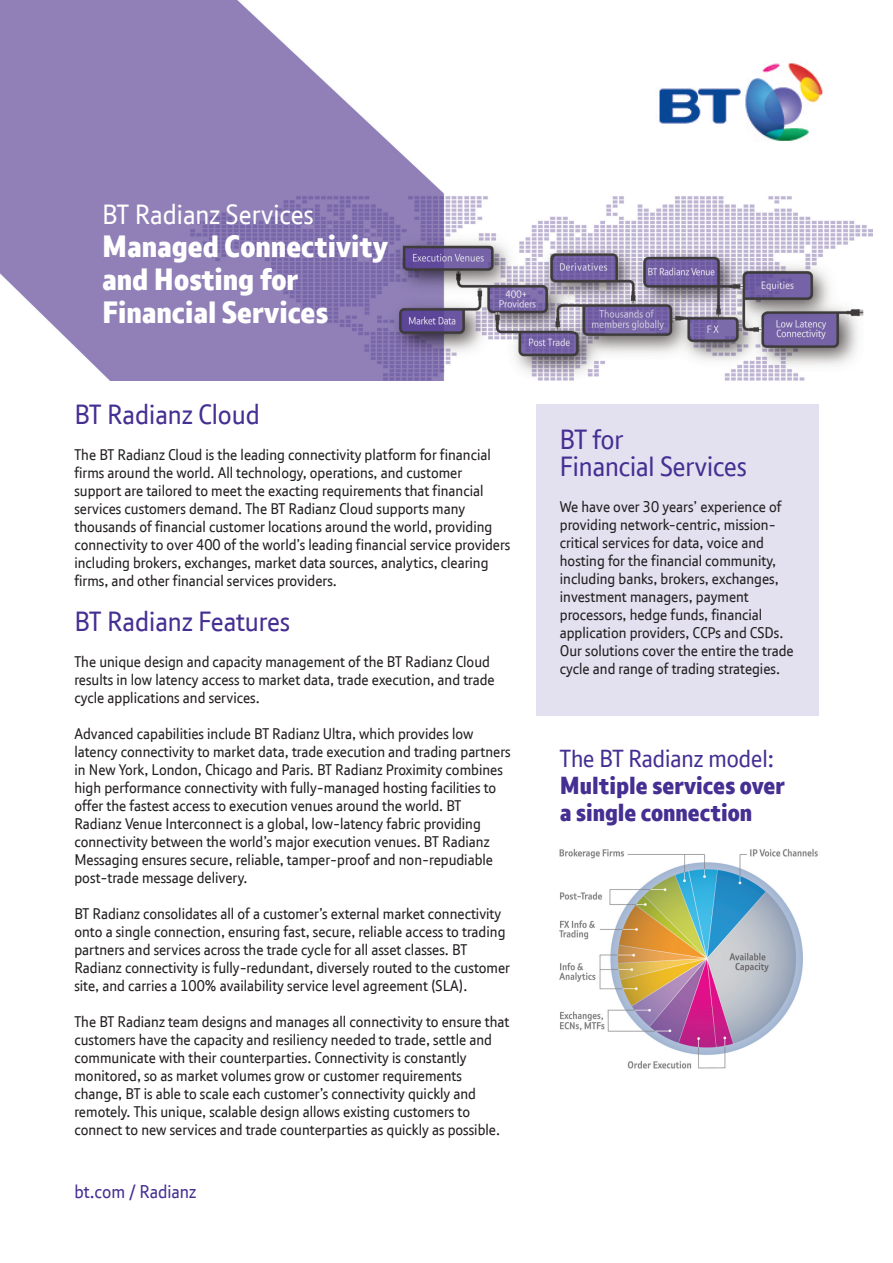
<style>
.page{position:relative;width:893px;height:1263px;background:#fff}
.page>*{position:absolute;margin:0;border:0;box-sizing:border-box;transform-origin:0 0}
.t1{font:800 30px/33px "BT Font";color:#fff}
.t2{font:27px "New BT";color:#452f92}
.t3{font:27px/27px "BT Font";color:#452f92}
.t4{font:27px "New BT";color:#fff}
.t5{font:800 24px/27px "BT Font";color:#452f92}
.t6{font:24px "BT Font";color:#452f92}
.t7{font:18px "New BT";color:#452f92}
.t8{font:15px/18px "New BT";color:#231f20}
</style>
<div class="page">
<img style="left:0;top:0;width:872px;height:381px">
<img style="left:559px;top:848px;width:259px;height:221px">
<img style="left:647px;top:52px;width:190px;height:97px">
<div style="left:536px;top:404px;width:283px;height:312px;background:#e3e1f0"></div>
<h2 class="t4" style="left:102px;top:199px;width:213px">BT Radianz Services</h2>
<h1 class="t1" style="left:102px;top:230px;width:287px">Managed Connectivity and Hosting for<br>Financial Services</h1>
<h2 class="t2" style="left:74px;top:399px;width:187px">BT Radianz Cloud</h2>
<p class="t8" style="left:74px;top:446px;width:437px">The BT Radianz Cloud is the leading connectivity platform for financial firms around the world. All technology, operations, and customer support are tailored to meet the exacting requirements that financial services customers demand. The BT Radianz Cloud supports many thousands of financial customer locations around the world, providing connectivity to over 400 of the world’s leading financial service providers including brokers, exchanges, market data sources, analytics, clearing firms, and other financial services providers.</p>
<h2 class="t2" style="left:74px;top:606px;width:217px">BT Radianz Features</h2>
<p class="t8" style="left:74px;top:653px;width:422px">The unique design and capacity management of the BT Radianz Cloud results in low latency access to market data, trade execution, and trade cycle applications and services.</p>
<p class="t8" style="left:74px;top:725px;width:438px">Advanced capabilities include BT Radianz Ultra, which provides low latency connectivity to market data, trade execution and trading partners in New York, London, Chicago and Paris. BT Radianz Proximity combines high performance connectivity with fully-managed hosting facilities to offer the fastest access to execution venues around the world. BT Radianz Venue Interconnect is a global, low-latency fabric providing connectivity between the world’s major execution venues. BT Radianz Messaging ensures secure, reliable, tamper-proof and non-repudiable post-trade message delivery.</p>
<p class="t8" style="left:74px;top:905px;width:437px">BT Radianz consolidates all of a customer’s external market connectivity onto a single connection, ensuring fast, secure, reliable access to trading partners and services across the trade cycle for all asset classes. BT Radianz connectivity is fully-redundant, diversely routed to the customer site, and carries a 100% availability service level agreement (SLA).</p>
<p class="t8" style="left:74px;top:1013px;width:437px">The BT Radianz team designs and manages all connectivity to ensure that customers have the capacity and resiliency needed to trade, settle and communicate with their counterparties. Connectivity is constantly monitored, so as market volumes grow or customer requirements change, BT is able to scale each customer’s connectivity quickly and remotely. This unique, scalable design allows existing customers to connect to new services and trade counterparties as quickly as possible.</p>
<p class="t7" style="left:74px;top:1182px;width:123px">bt.com / Radianz</p>
<h2 class="t3" style="left:560px;top:426px;width:189px">BT for<br>Financial Services</h2>
<p class="t8" style="left:560px;top:497px;width:235px">We have over 30 years’ experience of providing network-centric, mission&shy;critical services for data, voice and hosting for the financial community, including banks, brokers, exchanges, investment managers, payment processors, hedge funds, financial application providers, CCPs and CSDs.<br>Our solutions cover the entire the trade cycle and range of trading strategies.</p>
<h3 class="t6" style="left:560px;top:743px;width:216px">The BT Radianz model:</h3>
<h3 class="t5" style="left:560px;top:772px;width:227px">Multiple services over a single connection</h3>
</div>
